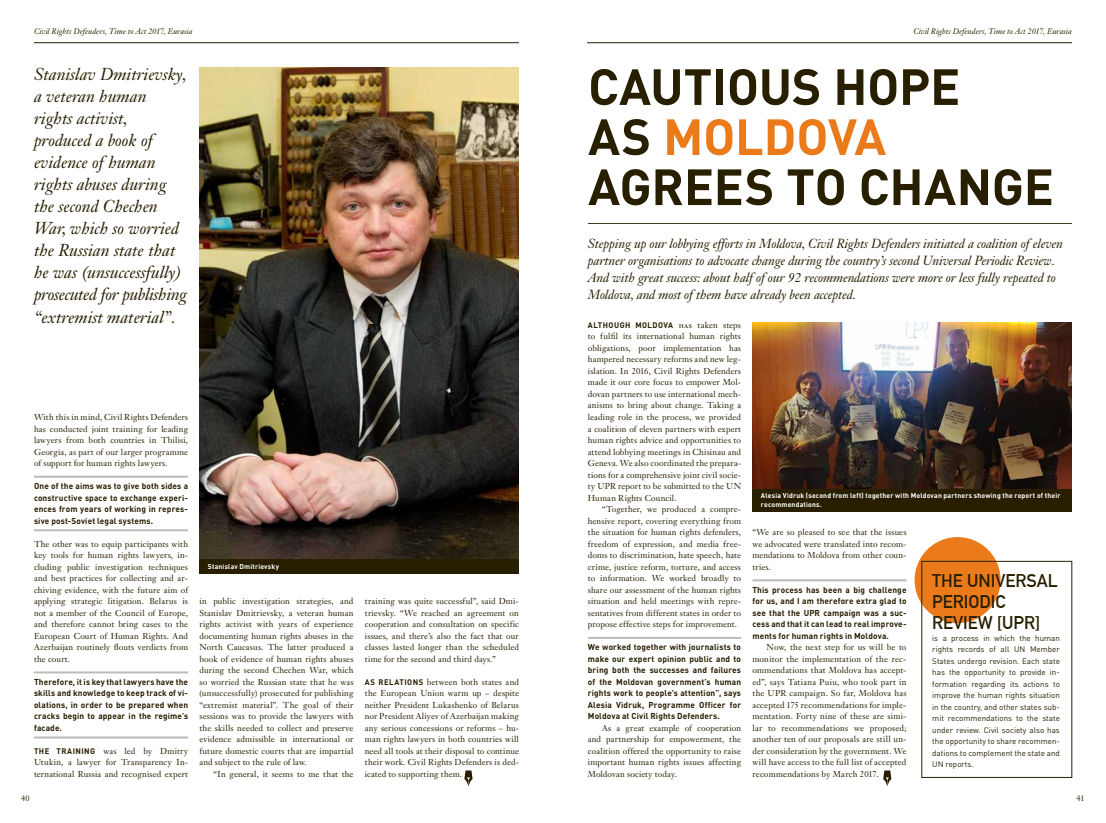
<style>
.page{position:relative;width:1106px;height:823px;background:#fff}
.page>*{position:absolute;margin:0;border:0;box-sizing:border-box;transform-origin:0 0}
.t1{font:700 50px/50px "DINOT";letter-spacing:-.005em;color:#281f00}
.t2{font:700 18px/21px "DIN Alternate";color:#281f00}
.t3{font:italic 17px/22px "Janson Text LT Std";color:#281f00}
.t4{font:italic 13px/17px "Janson Text LT Std";letter-spacing:-.01em;color:#281f00}
.t5{font:8.5px/11.5px "Janson Text LT Std";letter-spacing:.01em;color:#281f00;text-align:justify}
.t6{font:700 8.5px/11.5px "DINOT";letter-spacing:.015em;color:#281f00;text-align:justify}
.t7{font:8px/11.5px "DINOT";color:#281f00;text-align:justify}
.t8{font:italic 8px "Janson Text LT Std";letter-spacing:.01em;color:#281f00}
.t9{font:700 8px "DINOT";letter-spacing:.06em;color:#281f00}
.t10{font:8px "Janson Text LT Std";color:#281f00}
.t11{font:700 7px/9px "DINOT";letter-spacing:.03em;color:#fff}
.s1{font-family:"DINOT";font-weight:700;font-size:8px}
.s2{color:#eb7b1a}
.s3{font-family:"Janson Text LT Std";font-weight:400;font-size:8.5px}
</style>
<div class="page">
<div style="left:914px;top:536px;width:86px;height:86px;background:#eb7b1a;border-radius:50%"></div>
<hr style="left:588px;top:636px;width:153px;height:2px;background:#bbbbb7">
<hr style="left:588px;top:223px;width:483px;height:1px;background:#281f00">
<hr style="left:752px;top:579px;width:154px;height:2px;background:#bbbbb7">
<svg style="left:883px;top:770px;width:8px;height:15px"></svg>
<img style="left:752px;top:322px;width:319px;height:166px">
<div style="left:752px;top:488px;width:319px;height:23px;background:#281f00"></div>
<hr style="left:587px;top:42px;width:484px;height:1px;background:#281f00">
<hr style="left:34px;top:475px;width:154px;height:2px;background:#bbbbb7">
<hr style="left:34px;top:529px;width:154px;height:2px;background:#bbbbb7">
<hr style="left:34px;top:671px;width:154px;height:2px;background:#bbbbb7">
<hr style="left:34px;top:736px;width:154px;height:2px;background:#bbbbb7">
<img style="left:199px;top:67px;width:320px;height:491px">
<svg style="left:464px;top:770px;width:8px;height:15px"></svg>
<div style="left:199px;top:558px;width:320px;height:15px;background:#281f00"></div>
<hr style="left:34px;top:42px;width:485px;height:1px;background:#281f00">
<p class="t8" style="left:34px;top:27px;width:160px">Civil Rights Defenders, Time to Act 2017, Eurasia</p>
<p class="t3" style="left:34px;top:63px;width:155px">Stanislav Dmitrievsky, a veteran human rights activist, produced a book of evidence of human rights abuses during the second Chechen<br>War, which so worried the Russian state that he was (unsuccessfully) prosecuted for publishing “extremist material”.</p>
<p class="t5" style="left:34px;top:411px;width:156px">With this in mind, Civil Rights Defenders has conducted joint training for leading lawyers from both countries in Tbilisi, Georgia, as part of our larger programme of support for human rights lawyers.</p>
<p class="t6" style="left:34px;top:479px;width:156px">One of the aims was to give both sides a constructive space to exchange experi&shy;ences from years of working in repres&shy;sive post-Soviet legal systems.</p>
<p class="t5" style="left:34px;top:537px;width:156px">The other was to equip participants with key tools for human rights lawyers, in&shy;cluding public investigation techniques and best practices for collecting and ar&shy;chiving evidence, with the future aim of applying strategic litigation. Belarus is not a member of the Council of Europe, and therefore cannot bring cases to the European Court of Human Rights. And Azerbaijan routinely flouts verdicts from the court.</p>
<p class="t6" style="left:34px;top:675px;width:156px">Therefore, it is key that lawyers have the skills and knowledge to keep track of vi&shy;olations, in order to be prepared when cracks begin to appear in the regime’s facade.</p>
<p class="t5" style="left:34px;top:744px;width:156px"><span class="s1">THE TRAINING</span> was led by Dmitry Utukin, a lawyer for Transparency In&shy;ternational Russia and recognised expert</p>
<p class="t11" style="left:208px;top:561px;width:73px">Stanislav Dmitrievsky</p>
<p class="t5" style="left:199px;top:595px;width:156px">in public investigation strategies, and Stanislav Dmitrievsky, a veteran human rights activist with years of experience documenting human rights abuses in the North Caucasus. The latter produced a book of evidence of human rights abuses during the second Chechen War, which so worried the Russian state that he was (unsuccessfully) prosecuted for publishing “extremist material”. The goal of their sessions was to provide the lawyers with the skills needed to collect and preserve evidence admissible in international or future domestic courts that are impartial and subject to the rule of law.</p>
<p class="t5" style="left:214px;top:767px;width:141px">“In general, it seems to me that the</p>
<p class="t5" style="left:365px;top:595px;width:156px">training was quite successful”, said Dmi&shy;trievsky. “We reached an agreement on cooperation and consultation on specific issues, and there’s also the fact that our classes lasted longer than the scheduled time for the second and third days.”</p>
<p class="t5" style="left:365px;top:675px;width:156px"><span class="s1">AS RELATIONS</span> between both states and the European Union warm up – despite neither President Lukashenko of Belarus nor President Aliyev of Azerbaijan making any serious concessions or reforms – hu&shy;man rights lawyers in both countries will need all tools at their disposal to continue their work. Civil Rights Defenders is ded&shy;icated to supporting them.</p>
<p class="t8" style="left:913px;top:27px;width:160px">Civil Rights Defenders, Time to Act 2017, Eurasia</p>
<h1 class="t1" style="left:588px;top:60px;width:467px">CAUTIOUS HOPE<br>AS <span class="s2">MOLDOVA<br></span>AGREES TO CHANGE</h1>
<p class="t4" style="left:588px;top:235px;width:476px">Stepping up our lobbying efforts in Moldova, Civil Rights Defenders initiated a coalition of eleven partner organisations to advocate change during the country’s second Universal Periodic Review.<br>And with great success: about half of our 92 recommendations were more or less fully repeated to Moldova, and most of them have already been accepted.</p>
<p class="t9" style="left:588px;top:319px;width:155px">ALTHOUGH MOLDOVA <span class="s3">has taken steps</span></p>
<p class="t5" style="left:588px;top:330px;width:155px">to fulfil its international human rights obligations, poor implementation has hampered necessary reforms and new leg&shy;islation. In 2016, Civil Rights Defenders made it our core focus to empower Mol&shy;dovan partners to use international mech&shy;anisms to bring about change. Taking a leading role in the process, we provided a coalition of eleven partners with expert human rights advice and opportunities to attend lobbying meetings in Chisinau and Geneva. We also coordinated the prepara&shy;tions for a comprehensive joint civil socie&shy;ty UPR report to be submitted to the UN Human Rights Council.</p>
<p class="t5" style="left:588px;top:503px;width:155px;text-indent:14px">“Together, we produced a compre&shy;hensive report, covering everything from the situation for human rights defenders, freedom of expression, and media free&shy;doms to discrimination, hate speech, hate crime, justice reform, torture, and access to information. We worked broadly to share our assessment of the human rights situation and held meetings with repre&shy;sentatives from different states in order to propose effective steps for improvement.</p>
<p class="t6" style="left:588px;top:640px;width:155px">We worked together with journalists to make our expert opinion public and to bring both the successes and failures of the Moldovan government’s human rights work to people’s attention”, says Alesia Vidruk, Programme Officer for Moldova at Civil Rights Defenders.</p>
<p class="t5" style="left:588px;top:721px;width:155px;text-indent:14px">As a great example of cooperation and partnership for empowerment, the coalition offered the opportunity to raise important human rights issues affecting Moldovan society today.</p>
<p class="t11" style="left:761px;top:491px;width:301px">Alesia Vidruk (second from left) together with Moldovan partners showing the report of their recommendations.</p>
<p class="t5" style="left:752px;top:526px;width:156px">“We are so pleased to see that the issues we advocated were translated into recom&shy;mendations to Moldova from other coun&shy;tries.</p>
<p class="t6" style="left:752px;top:583px;width:156px">This process has been a big challenge for us, and I am therefore extra glad to see that the UPR campaign was a suc&shy;cess and that it can lead to real improve&shy;ments for human rights in Moldova.</p>
<p class="t5" style="left:752px;top:641px;width:156px;text-indent:14px">Now, the next step for us will be to monitor the implementation of the rec&shy;ommendations that Moldova has accept&shy;ed”, says Tatiana Puiu, who took part in the UPR campaign. So far, Moldova has accepted 175 recommendations for imple&shy;mentation. Forty nine of these are simi&shy;lar to recommendations we proposed; another ten of our proposals are still un&shy;der consideration by the government. We will have access to the full list of accepted recommendations by March 2017.</p>
<h2 class="t2" style="left:932px;top:568px;width:127px">THE UNIVERSAL<br>PERIODIC<br>REVIEW [UPR]</h2>
<p class="t7" style="left:932px;top:631px;width:129px">is a process in which the human rights records of all UN Member States undergo revision. Each state has the opportunity to provide in&shy;formation regarding its actions to improve the human rights situation in the country, and other states sub&shy;mit recommendations to the state under review. Civil society also has the opportunity to share recommen&shy;dations to complement the state and UN reports.</p>
<p class="t10" style="left:21px;top:792px;width:10px">40</p>
<p class="t10" style="left:1076px;top:792px;width:10px">41</p>
</div>
